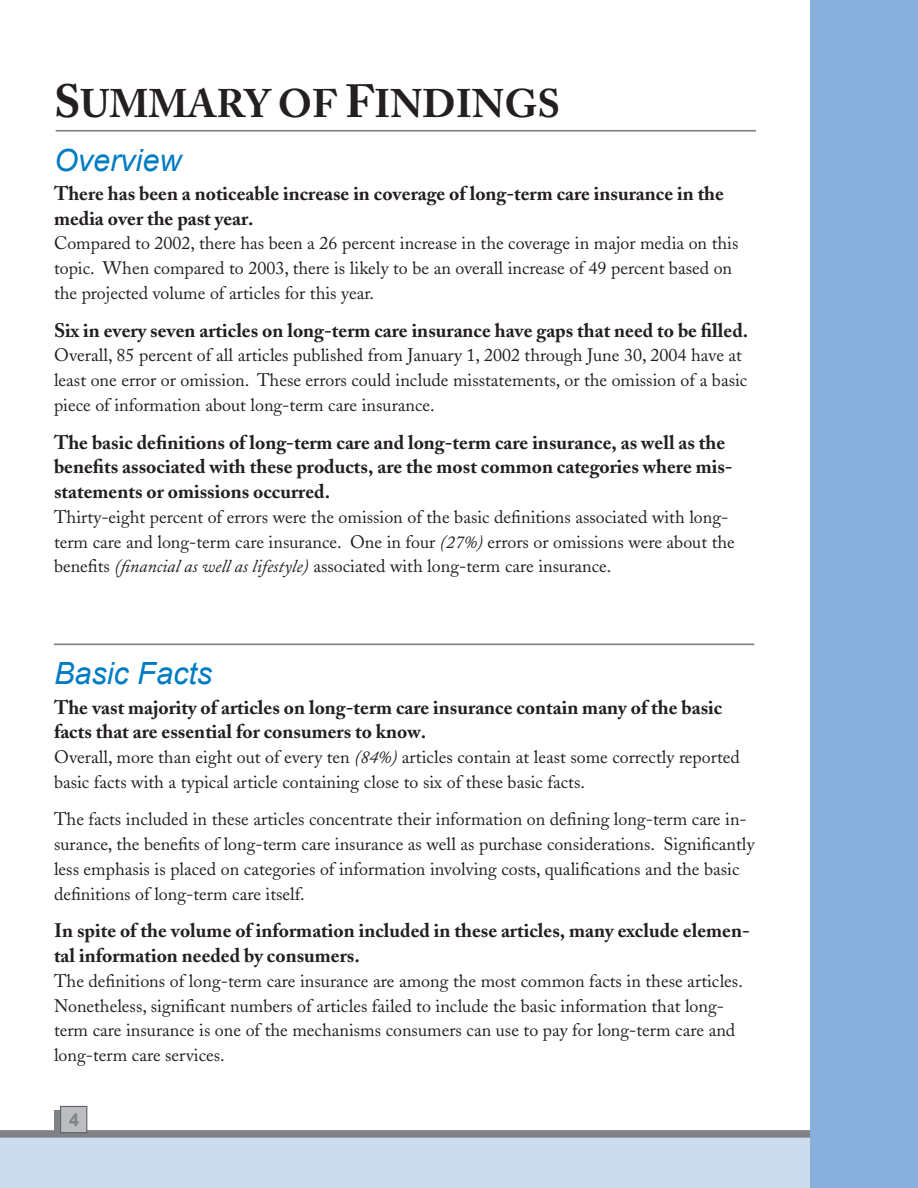
<style>
.page{position:relative;width:918px;height:1188px;background:#fff}
.page>*{position:absolute;margin:0;border:0;box-sizing:border-box;transform-origin:0 0}
.t1{font:700 39.6px "Adobe Caslon";color:#231f20}
.t2{font:italic 30.6px "Arial";color:#007cc2}
.t3{font:700 19.5px/24.8px "Adobe Caslon";color:#231f20}
.t4{font:18px/24.8px "Adobe Caslon";color:#231f20}
.t5{font:700 18px "Arial";color:#808285}
.s1{font-size:46.2px}
.s2{font-style:italic}
</style>
<div class="page">
<div style="left:0;top:1134px;width:810px;height:54px;background:#cddbef"></div>
<div style="left:0;top:1130px;width:918px;height:8px;background:#808285"></div>
<div style="left:54px;top:1110px;width:27px;height:27px;background:#808285"></div>
<div style="left:61px;top:1106px;width:26px;height:27px;background:#bcbdc0"></div>
<div style="left:60px;top:1106px;width:27px;height:27px;border:1px solid #57585a"></div>
<div style="left:810px;top:0;width:108px;height:1188px;background:#89b0dc"></div>
<hr style="left:56px;top:130px;width:700px;height:2px;background:#808285">
<hr style="left:54px;top:643px;width:700px;height:2px;background:#808285">
<h1 class="t1" style="left:54px;top:79px;width:508px"><span class="s1">S</span>UMMARY OF <span class="s1">F</span>INDINGS</h1>
<h2 class="t2" style="left:54px;top:143px;width:129px">Overview</h2>
<p class="t3" style="left:54px;top:181px;width:672px">There has been a noticeable increase in coverage of long-term care insurance in the media over the past year.</p>
<p class="t4" style="left:54px;top:231px;width:686px">Compared to 2002, there has been a 26 percent increase in the coverage in major media on this topic. When compared to 2003, there is likely to be an overall increase of 49 percent based on the projected volume of articles for this year.</p>
<p class="t3" style="left:54px;top:318px;width:696px">Six in every seven articles on long-term care insurance have gaps that need to be filled.</p>
<p class="t4" style="left:54px;top:343px;width:695px">Overall, 85 percent of all articles published from January 1, 2002 through June 30, 2004 have at least one error or omission. These errors could include misstatements, or the omission of a basic piece of information about long-term care insurance.</p>
<p class="t3" style="left:54px;top:430px;width:680px">The basic definitions of long-term care and long-term care insurance, as well as the benefits associated with these products, are the most common categories where mis&shy;statements or omissions occurred.</p>
<p class="t4" style="left:54px;top:505px;width:682px">Thirty-eight percent of errors were the omission of the basic definitions associated with long&shy;term care and long-term care insurance. One in four <span class="s2">(27%)</span> errors or omissions were about the benefits <span class="s2">(financial as well as lifestyle)</span> associated with long-term care insurance.</p>
<h2 class="t2" style="left:54px;top:656px;width:160px">Basic Facts</h2>
<p class="t3" style="left:54px;top:695px;width:670px">The vast majority of articles on long-term care insurance contain many of the basic facts that are essential for consumers to know.</p>
<p class="t4" style="left:54px;top:745px;width:688px">Overall, more than eight out of every ten <span class="s2">(84%)</span> articles contain at least some correctly reported basic facts with a typical article containing close to six of these basic facts.</p>
<p class="t4" style="left:54px;top:807px;width:702px">The facts included in these articles concentrate their information on defining long-term care in&shy;surance, the benefits of long-term care insurance as well as purchase considerations. Significantly less emphasis is placed on categories of information involving costs, qualifications and the basic definitions of long-term care itself.</p>
<p class="t3" style="left:54px;top:919px;width:697px">In spite of the volume of information included in these articles, many exclude elemen&shy;tal information needed by consumers.</p>
<p class="t4" style="left:54px;top:969px;width:690px">The definitions of long-term care insurance are among the most common facts in these articles.<br>Nonetheless, significant numbers of articles failed to include the basic information that long&shy;term care insurance is one of the mechanisms consumers can use to pay for long-term care and long-term care services.</p>
<p class="t5" style="left:69px;top:1110px;width:12px">4</p>
</div>
